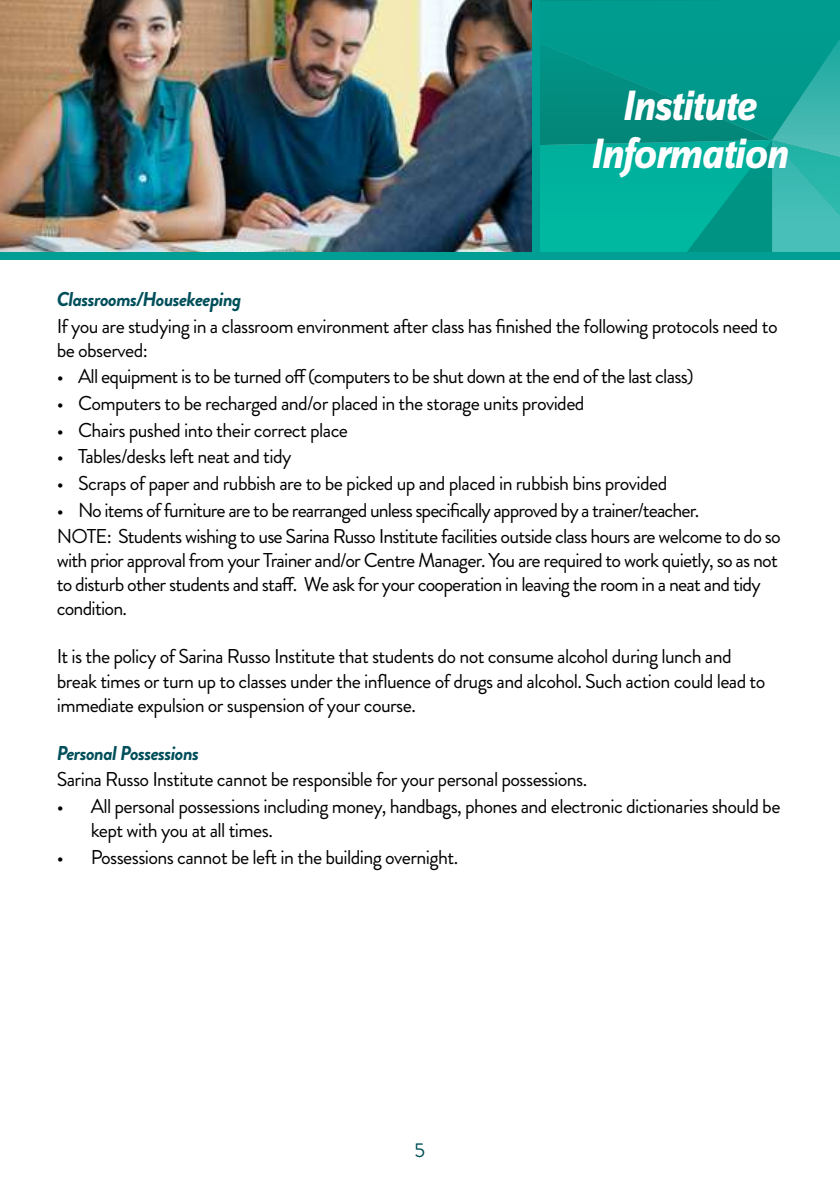
<style>
.page{position:relative;width:840px;height:1191px;background:#fff}
.page>*{position:absolute;margin:0;border:0;box-sizing:border-box;transform-origin:0 0}
.t1{font:italic 700 44px/48px "Zine Sans Dis OT";letter-spacing:-.03em;color:#fff;text-align:center}
.t2{font:20px/24px "Brandon Grotesque";letter-spacing:-.03em;color:#000}
.t3{font:italic 700 20px "Brandon Grotesque";letter-spacing:-.03em;color:#004f5a}
.t4{font:20px "Brandon Grotesque";color:#004f5a}
</style>
<div class="page">
<img style="left:0;top:0;width:532px;height:252px">
<svg style="left:539px;top:0;width:300px;height:252px;background:#08a294"></svg>
<div style="left:0;top:252px;width:839px;height:7px;background:#009e93"></div>
<div style="left:532px;top:0;width:7px;height:259px;background:#009e93"></div>
<h1 class="t1" style="left:590px;top:84px;width:199px">Institute<br>Information</h1>
<p class="t3" style="left:57px;top:292px;width:186px">Classrooms/Housekeeping</p>
<p class="t2" style="left:57px;top:317px;width:722px">If you are studying in a classroom environment after class has finished the following protocols need to be observed:</p>
<p class="t2" style="left:57px;top:367px;width:638px">• All equipment is to be turned off (computers to be shut down at the end of the last class)</p>
<p class="t2" style="left:57px;top:394px;width:529px">• Computers to be recharged and/or placed in the storage units provided</p>
<p class="t2" style="left:57px;top:421px;width:293px">• Chairs pushed into their correct place</p>
<p class="t2" style="left:57px;top:447px;width:236px">• Tables/desks left neat and tidy</p>
<p class="t2" style="left:57px;top:474px;width:612px">• Scraps of paper and rubbish are to be picked up and placed in rubbish bins provided</p>
<p class="t2" style="left:57px;top:499px;width:725px;line-height:26.6px">• No items of furniture are to be rearranged unless specifically approved by a trainer/teacher.<br>NOTE: Students wishing to use Sarina Russo Institute facilities outside class hours are welcome to do so</p>
<p class="t2" style="left:57px;top:551px;width:722px">with prior approval from your Trainer and/or Centre Manager. You are required to work quietly, so as not to disturb other students and staff. We ask for your cooperation in leaving the room in a neat and tidy condition.</p>
<p class="t2" style="left:57px;top:647px;width:709px">It is the policy of Sarina Russo Institute that students do not consume alcohol during lunch and break times or turn up to classes under the influence of drugs and alcohol. Such action could lead to immediate expulsion or suspension of your course.</p>
<p class="t3" style="left:57px;top:745px;width:144px">Personal Possessions</p>
<p class="t2" style="left:57px;top:770px;width:531px">Sarina Russo Institute cannot be responsible for your personal possessions.</p>
<p class="t2" style="left:91px;top:797px;width:691px;text-indent:-34px">• All personal possessions including money, handbags, phones and electronic dictionaries should be kept with you at all times.</p>
<p class="t2" style="left:57px;top:847px;width:402px">• Possessions cannot be left in the building overnight.</p>
<p class="t4" style="left:414px;top:1142px;width:12px">5</p>
</div>
